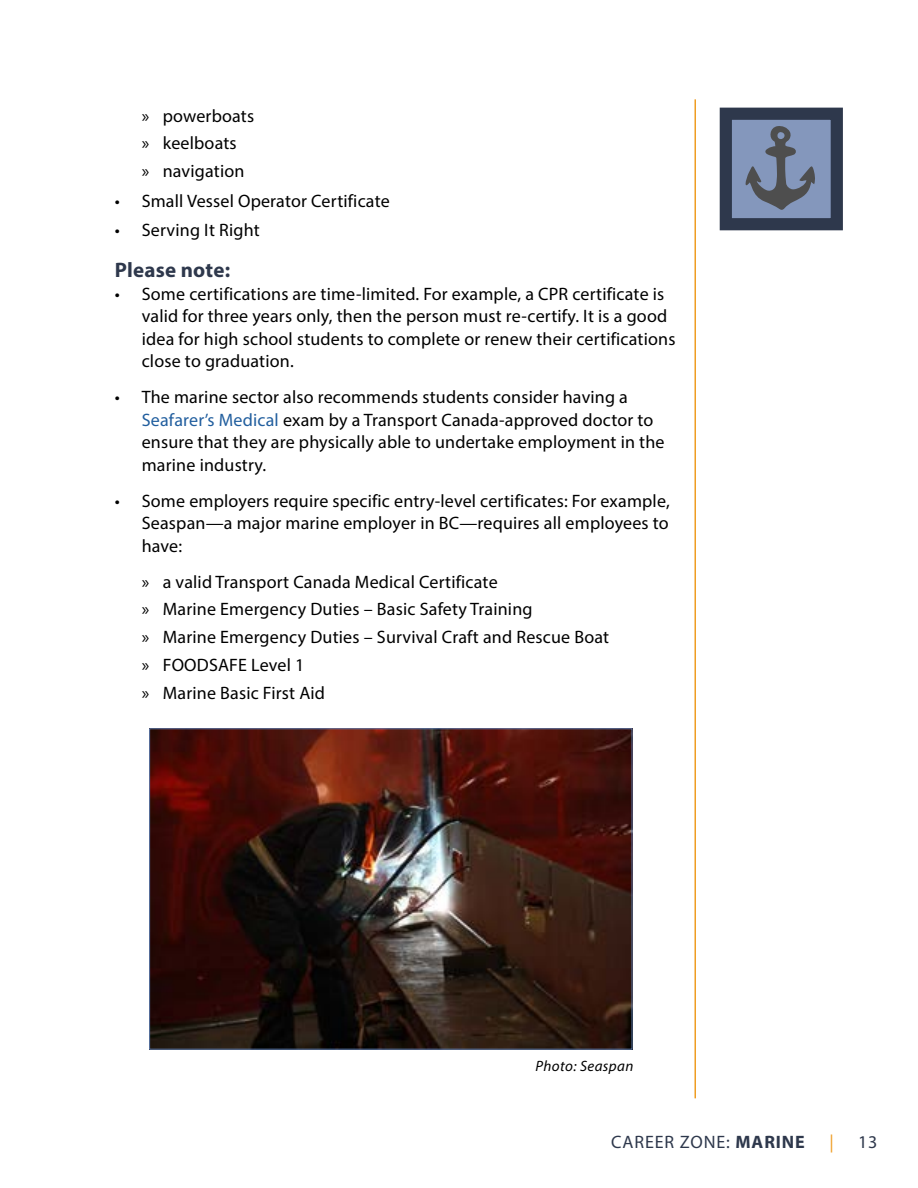
<style>
.page{position:relative;width:918px;height:1188px;background:#fff}
.page>*{position:absolute;margin:0;border:0;box-sizing:border-box;transform-origin:0 0}
.t1{font:700 21px "Myriad Pro";letter-spacing:.01em;color:#2e384c}
.t2{font:18px/22.5px "Myriad Pro";letter-spacing:.01em;color:#000}
.t3{font:18px "Myriad Pro";letter-spacing:.05em;color:#2e384c}
.t4{font:18px "Myriad Pro";color:#ef9d23}
.t5{font:italic 15px "Myriad Pro";letter-spacing:.025em;color:#000}
.s1{color:#215e9e}
.s2{font-weight:700}
</style>
<div class="page">
<hr style="left:694px;top:99px;width:2px;height:999px;background:#ef9d23">
<div style="left:726px;top:114px;width:111px;height:110px;background:#8497bc"></div>
<div style="left:720px;top:108px;width:123px;height:122px;border:12px solid #2e384c"></div>
<svg style="left:745px;top:126px;width:70px;height:84px"></svg>
<img style="left:151px;top:731px;width:479px;height:316px">
<p class="t2" style="left:142px;top:101px;width:114px;line-height:27.9px">» powerboats » keelboats<br>» navigation</p>
<p class="t2" style="left:115px;top:189px;width:277px">• Small Vessel Operator Certificate</p>
<p class="t2" style="left:115px;top:218px;width:147px">• Serving It Right</p>
<p class="t1" style="left:115px;top:256px;width:117px">Please note:</p>
<p class="t2" style="left:142px;top:282px;width:535px;text-indent:-27px">• Some certifications are time-limited. For example, a CPR certificate is valid for three years only, then the person must re-certify. It is a good idea for high school students to complete or renew their certifications close to graduation.</p>
<p class="t2" style="left:142px;top:385px;width:524px;text-indent:-27px">• The marine sector also recommends students consider having a <span class="s1">Seafarer’s Medical</span> exam by a Transport Canada-approved doctor to ensure that they are physically able to undertake employment in the marine industry.</p>
<p class="t2" style="left:142px;top:489px;width:530px;text-align:justify;text-indent:-27px">• Some employers require specific entry-level certificates: For example, Seaspan—a major marine employer in BC—requires all employees to have:</p>
<p class="t2" style="left:142px;top:567px;width:469px;line-height:27.9px">» a valid Transport Canada Medical Certificate<br>» Marine Emergency Duties – Basic Safety Training<br>» Marine Emergency Duties – Survival Craft and Rescue Boat » FOODSAFE Level 1<br>» Marine Basic First Aid</p>
<p class="t5" style="left:536px;top:1057px;width:99px">Photo: Seaspan</p>
<p class="t3" style="left:611px;top:1130px;width:195px">CAREER ZONE: <span class="s2">MARINE</span></p>
<p class="t4" style="left:829px;top:1130px;width:6px">|</p>
<p class="t3" style="left:858px;top:1130px;width:21px">13</p>
</div>
